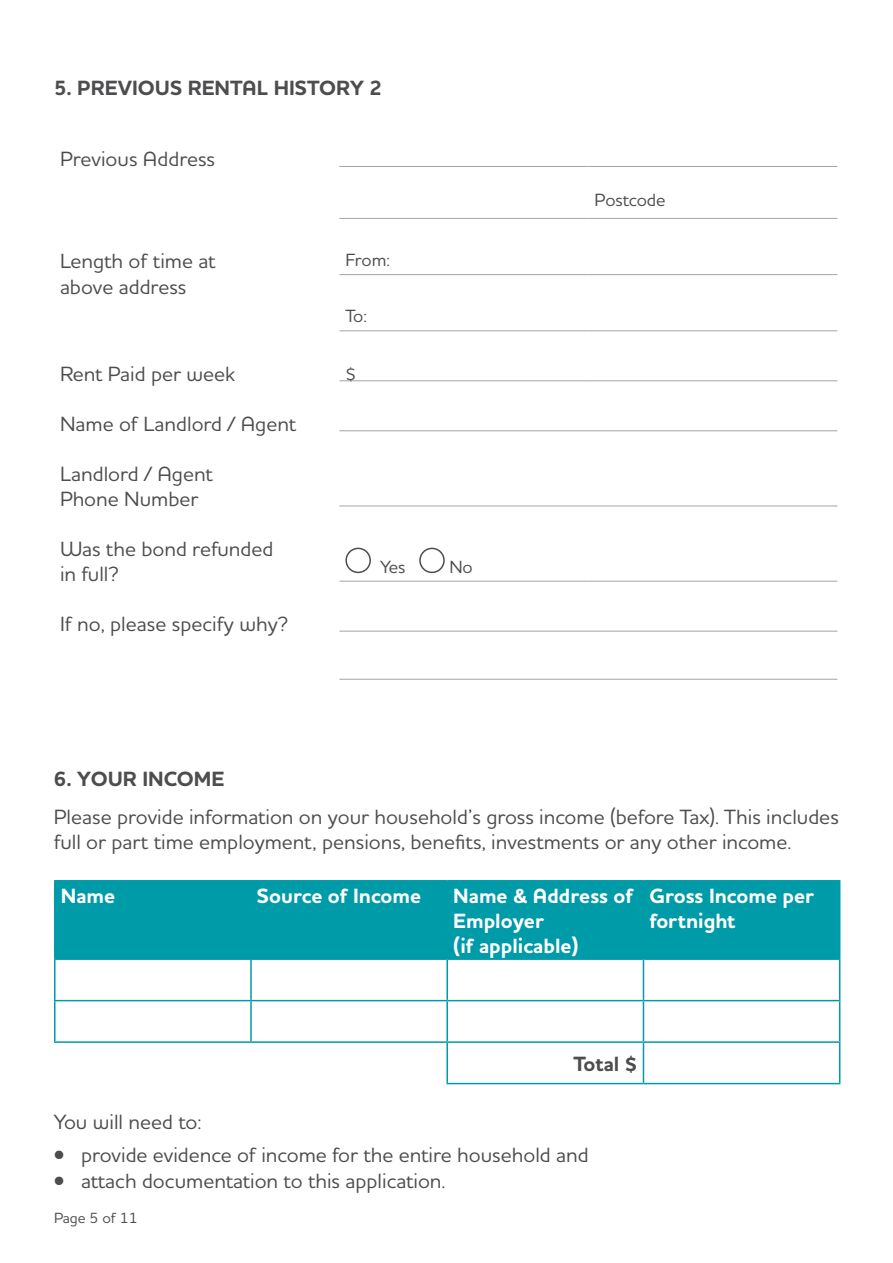
<style>
.page{position:relative;width:893px;height:1263px;background:#fff}
.page>*{position:absolute;margin:0;border:0;box-sizing:border-box;transform-origin:0 0}
.t1{font:500 21px/25.2px "Houschka Pro";color:#4d4d4f}
.t2{font:700 21px/25.2px "Houschka Pro";color:#fff}
.t3{font:700 21px "Houschka Pro";color:#4d4d4f}
.t4{font:500 18px "Houschka Pro";letter-spacing:-.01em;color:#4d4d4f}
.t5{font:500 15px "Houschka Pro";color:#4d4d4f}
</style>
<div class="page">
<hr style="left:339px;top:166px;width:249px;height:1px;background:#a2a4a7">
<hr style="left:588px;top:166px;width:125px;height:1px;background:#a2a4a7">
<hr style="left:713px;top:166px;width:124px;height:1px;background:#a2a4a7">
<hr style="left:339px;top:218px;width:249px;height:1px;background:#a2a4a7">
<hr style="left:588px;top:218px;width:125px;height:1px;background:#a2a4a7">
<hr style="left:713px;top:218px;width:124px;height:1px;background:#a2a4a7">
<hr style="left:339px;top:274px;width:249px;height:1px;background:#a2a4a7">
<hr style="left:588px;top:274px;width:125px;height:1px;background:#a2a4a7">
<hr style="left:713px;top:274px;width:124px;height:1px;background:#a2a4a7">
<hr style="left:339px;top:330px;width:249px;height:1px;background:#a2a4a7">
<hr style="left:588px;top:330px;width:125px;height:1px;background:#a2a4a7">
<hr style="left:713px;top:330px;width:124px;height:1px;background:#a2a4a7">
<hr style="left:339px;top:380px;width:249px;height:1px;background:#a2a4a7">
<hr style="left:588px;top:380px;width:125px;height:1px;background:#a2a4a7">
<hr style="left:713px;top:380px;width:124px;height:1px;background:#a2a4a7">
<hr style="left:339px;top:430px;width:249px;height:1px;background:#a2a4a7">
<hr style="left:588px;top:430px;width:125px;height:1px;background:#a2a4a7">
<hr style="left:713px;top:430px;width:124px;height:1px;background:#a2a4a7">
<hr style="left:339px;top:506px;width:249px;height:1px;background:#a2a4a7">
<hr style="left:588px;top:506px;width:125px;height:1px;background:#a2a4a7">
<hr style="left:713px;top:506px;width:124px;height:1px;background:#a2a4a7">
<hr style="left:339px;top:581px;width:249px;height:1px;background:#a2a4a7">
<hr style="left:588px;top:581px;width:125px;height:1px;background:#a2a4a7">
<hr style="left:713px;top:581px;width:124px;height:1px;background:#a2a4a7">
<hr style="left:339px;top:631px;width:249px;height:1px;background:#a2a4a7">
<hr style="left:588px;top:631px;width:125px;height:1px;background:#a2a4a7">
<hr style="left:713px;top:631px;width:124px;height:1px;background:#a2a4a7">
<hr style="left:339px;top:679px;width:249px;height:1px;background:#a2a4a7">
<hr style="left:588px;top:679px;width:125px;height:1px;background:#a2a4a7">
<hr style="left:713px;top:679px;width:124px;height:1px;background:#a2a4a7">
<div style="left:345px;top:548px;width:26px;height:25px;border:2px solid #4d4d4f;border-radius:50%"></div>
<div style="left:419px;top:548px;width:26px;height:25px;border:2px solid #4d4d4f;border-radius:50%"></div>
<div style="left:56px;top:881px;width:783px;height:77px;background:#009ba8"></div>
<svg style="left:56px;top:960px;width:783px;height:123px"></svg>
<hr style="left:54px;top:880px;width:197px;height:1px;background:#009ba8">
<hr style="left:54px;top:881px;width:2px;height:77px;background:#009ba8">
<hr style="left:251px;top:880px;width:196px;height:1px;background:#009ba8">
<hr style="left:250px;top:881px;width:2px;height:77px;background:#009ba8">
<hr style="left:447px;top:880px;width:196px;height:1px;background:#009ba8">
<hr style="left:446px;top:881px;width:2px;height:77px;background:#009ba8">
<hr style="left:643px;top:880px;width:197px;height:1px;background:#009ba8">
<hr style="left:643px;top:881px;width:1px;height:77px;background:#009ba8">
<hr style="left:839px;top:881px;width:1px;height:77px;background:#009ba8">
<hr style="left:447px;top:958px;width:196px;height:2px;background:#009ba8">
<hr style="left:643px;top:958px;width:197px;height:2px;background:#009ba8">
<hr style="left:643px;top:960px;width:1px;height:40px;background:#009ba8">
<hr style="left:839px;top:960px;width:1px;height:40px;background:#009ba8">
<hr style="left:447px;top:1000px;width:196px;height:1px;background:#009ba8">
<hr style="left:643px;top:1000px;width:197px;height:1px;background:#009ba8">
<hr style="left:643px;top:1001px;width:1px;height:40px;background:#009ba8">
<hr style="left:839px;top:1001px;width:1px;height:40px;background:#009ba8">
<hr style="left:54px;top:958px;width:197px;height:2px;background:#009ba8">
<hr style="left:54px;top:960px;width:2px;height:40px;background:#009ba8">
<hr style="left:251px;top:958px;width:196px;height:2px;background:#009ba8">
<hr style="left:250px;top:960px;width:2px;height:40px;background:#009ba8">
<hr style="left:446px;top:960px;width:2px;height:40px;background:#009ba8">
<hr style="left:54px;top:1000px;width:197px;height:1px;background:#009ba8">
<hr style="left:54px;top:1001px;width:2px;height:40px;background:#009ba8">
<hr style="left:251px;top:1000px;width:196px;height:1px;background:#009ba8">
<hr style="left:250px;top:1001px;width:2px;height:40px;background:#009ba8">
<hr style="left:446px;top:1001px;width:2px;height:40px;background:#009ba8">
<hr style="left:54px;top:1041px;width:197px;height:2px;background:#009ba8">
<hr style="left:251px;top:1041px;width:196px;height:2px;background:#009ba8">
<hr style="left:447px;top:1041px;width:196px;height:2px;background:#009ba8">
<hr style="left:446px;top:1043px;width:2px;height:40px;background:#009ba8">
<hr style="left:643px;top:1041px;width:197px;height:2px;background:#009ba8">
<hr style="left:643px;top:1043px;width:1px;height:40px;background:#009ba8">
<hr style="left:839px;top:1043px;width:1px;height:40px;background:#009ba8">
<hr style="left:446px;top:1083px;width:197px;height:1px;background:#009ba8">
<hr style="left:643px;top:1083px;width:197px;height:1px;background:#009ba8">
<p class="t3" style="left:54px;top:74px;width:330px">5. PREVIOUS RENTAL HISTORY 2</p>
<p class="t1" style="left:60px;top:146px;width:157px">Previous Address</p>
<p class="t1" style="left:60px;top:248px;width:157px">Length of time at above address</p>
<p class="t4" style="left:345px;top:248px;width:46px">From:</p>
<p class="t4" style="left:345px;top:305px;width:23px">To:</p>
<p class="t1" style="left:60px;top:361px;width:177px">Rent Paid per week</p>
<p class="t4" style="left:345px;top:363px;width:12px">$</p>
<p class="t1" style="left:60px;top:411px;width:238px">Name of Landlord / Agent</p>
<p class="t1" style="left:60px;top:460px;width:154px">Landlord / Agent<br>Phone Number</p>
<p class="t1" style="left:60px;top:536px;width:215px">Was the bond refunded in full?</p>
<p class="t1" style="left:60px;top:611px;width:229px">If no, please specify why?</p>
<p class="t4" style="left:380px;top:555px;width:27px">Yes</p>
<p class="t4" style="left:449px;top:555px;width:25px">No</p>
<p class="t4" style="left:594px;top:188px;width:73px">Postcode</p>
<p class="t3" style="left:54px;top:765px;width:172px">6. YOUR INCOME</p>
<p class="t1" style="left:54px;top:803px;width:786px">Please provide information on your household’s gross income (before Tax). This includes full or part time employment, pensions, benefits, investments or any other income.</p>
<p class="t2" style="left:61px;top:883px;width:56px">Name</p>
<p class="t2" style="left:257px;top:883px;width:166px">Source of Income</p>
<p class="t2" style="left:453px;top:883px;width:182px">Name &amp; Address of<br>Employer<br>(if applicable)</p>
<p class="t2" style="left:649px;top:883px;width:166px">Gross Income per fortnight</p>
<p class="t3" style="left:573px;top:1050px;width:66px">Total $</p>
<p class="t1" style="left:54px;top:1108px;width:149px">You will need to:</p>
<p class="t1" style="left:54px;top:1142px;width:536px">• provide evidence of income for the entire household and</p>
<p class="t1" style="left:54px;top:1167px;width:393px">• attach documentation to this application.</p>
<p class="t5" style="left:54px;top:1209px;width:85px">Page 5 of 11</p>
</div>
